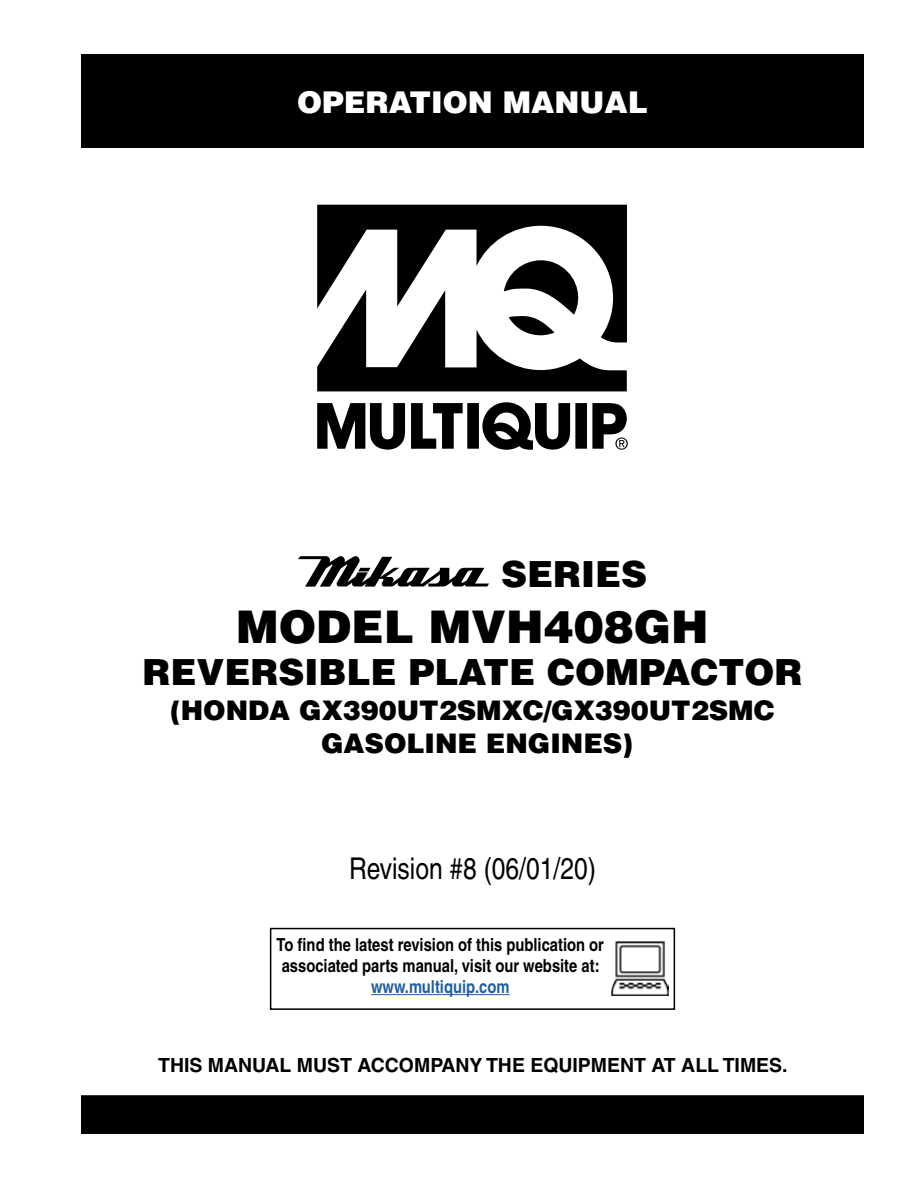
<style>
.page{position:relative;width:918px;height:1188px;background:#fff}
.page>*{position:absolute;margin:0;border:0;box-sizing:border-box;transform-origin:0 0}
.t1{font:900 45px "Helvetica";color:#000}
.t2{font:900 36px "Helvetica";color:#000}
.t3{font:condensed 30px "Helvetica";color:#000}
.t4{font:900 30px "Helvetica";color:#fff}
.t5{font:900 27px/33px "Helvetica";color:#000;text-align:center}
.t6{font:700 19.5px "Helvetica";color:#000}
.t7{font:700 condensed 18px/20.7px "Helvetica";color:#000}
.t8{font:700 condensed 18px "Helvetica";color:#215e9e}
</style>
<div class="page">
<div style="left:81px;top:54px;width:783px;height:94px;background:#000"></div>
<svg style="left:298px;top:556px;width:191px;height:31px"></svg>
<div style="left:82px;top:1096px;width:781px;height:37px;background:#000"></div>
<div style="left:81px;top:1095px;width:783px;height:39px;border:2px solid #000"></div>
<svg style="left:317px;top:205px;width:311px;height:245px"></svg>
<div style="left:270px;top:928px;width:405px;height:82px;border:2px solid #000"></div>
<img style="left:611px;top:942px;width:58px;height:54px">
<hr style="left:371px;top:994px;width:139px;height:1px;background:#215e9e">
<h3 class="t4" style="left:297px;top:83px;width:352px">OPERATION MANUAL</h3>
<h2 class="t2" style="left:501px;top:550px;width:147px">SERIES</h2>
<h1 class="t1" style="left:236px;top:597px;width:474px">MODEL MVH408GH</h1>
<h2 class="t2" style="left:143px;top:648px;width:661px">REVERSIBLE PLATE COMPACTOR</h2>
<h3 class="t5" style="left:170px;top:693px;width:606px">(HONDA GX390UT2SMXC/GX390UT2SMC<br>GASOLINE ENGINES)</h3>
<h3 class="t3" style="left:349px;top:851px;width:248px">Revision #8 (06/01/20)</h3>
<p class="t7" style="left:277px;top:934px;width:329px">To find the latest revision of this publication or associated parts manual, visit our website at:</p>
<p class="t8" style="left:371px;top:976px;width:140px">www.multiquip.com</p>
<p class="t6" style="left:158px;top:1053px;width:631px">THIS MANUAL MUST ACCOMPANY THE EQUIPMENT AT ALL TIMES.</p>
</div>
